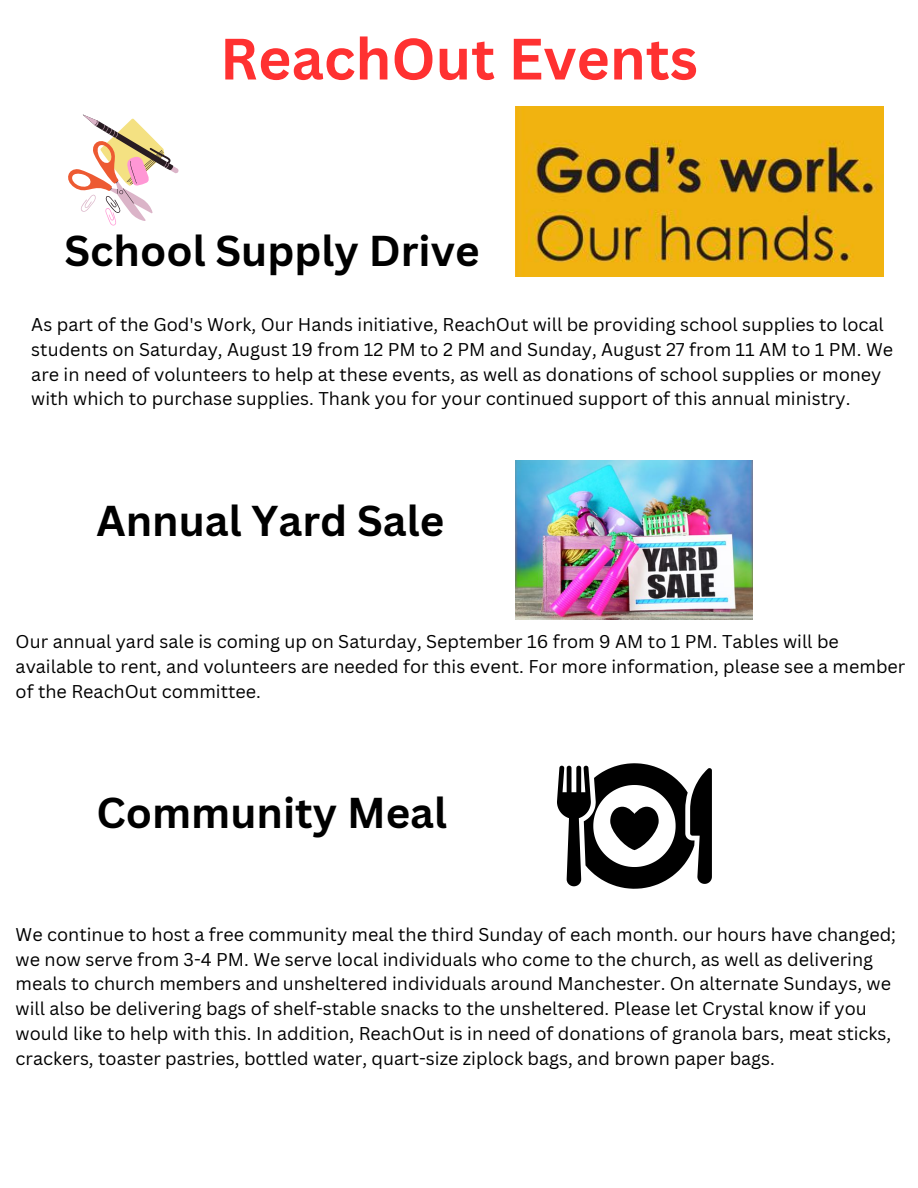
<style>
.page{position:relative;width:918px;height:1188px;background:#fff}
.page>*{position:absolute;margin:0;border:0;box-sizing:border-box;transform-origin:0 0}
.t1{font:700 57px "Canva Sans";color:#ff3131}
.t2{font:700 42px "Canva Sans";color:#000}
.t3{font:18px/24.8px "Canva Sans";color:#000}
</style>
<div class="page">
<img style="left:515px;top:106px;width:368px;height:170px">
<svg style="left:68px;top:114px;width:111px;height:112px"></svg>
<img style="left:515px;top:460px;width:238px;height:159px">
<svg style="left:557px;top:763px;width:155px;height:126px"></svg>
<h1 class="t1" style="left:220px;top:19px;width:479px">ReachOut Events</h1>
<h2 class="t2" style="left:65px;top:222px;width:417px">School Supply Drive</h2>
<p class="t3" style="left:31px;top:312px;width:863px">As part of the God's Work, Our Hands initiative, ReachOut will be providing school supplies to local students on Saturday, August 19 from 12 PM to 2 PM and Sunday, August 27 from 11 AM to 1 PM. We are in need of volunteers to help at these events, as well as donations of school supplies or money with which to purchase supplies. Thank you for your continued support of this annual ministry.</p>
<h2 class="t2" style="left:97px;top:491px;width:349px">Annual Yard Sale</h2>
<p class="t3" style="left:16px;top:629px;width:891px">Our annual yard sale is coming up on Saturday, September 16 from 9 AM to 1 PM. Tables will be available to rent, and volunteers are needed for this event. For more information, please see a member of the ReachOut committee.</p>
<h2 class="t2" style="left:97px;top:783px;width:352px">Community Meal</h2>
<p class="t3" style="left:16px;top:921px;width:882px">We continue to host a free community meal the third Sunday of each month. our hours have changed; we now serve from 3-4 PM. We serve local individuals who come to the church, as well as delivering meals to church members and unsheltered individuals around Manchester. On alternate Sundays, we will also be delivering bags of shelf-stable snacks to the unsheltered. Please let Crystal know if you would like to help with this. In addition, ReachOut is in need of donations of granola bars, meat sticks, crackers, toaster pastries, bottled water, quart-size ziplock bags, and brown paper bags.</p>
</div>
